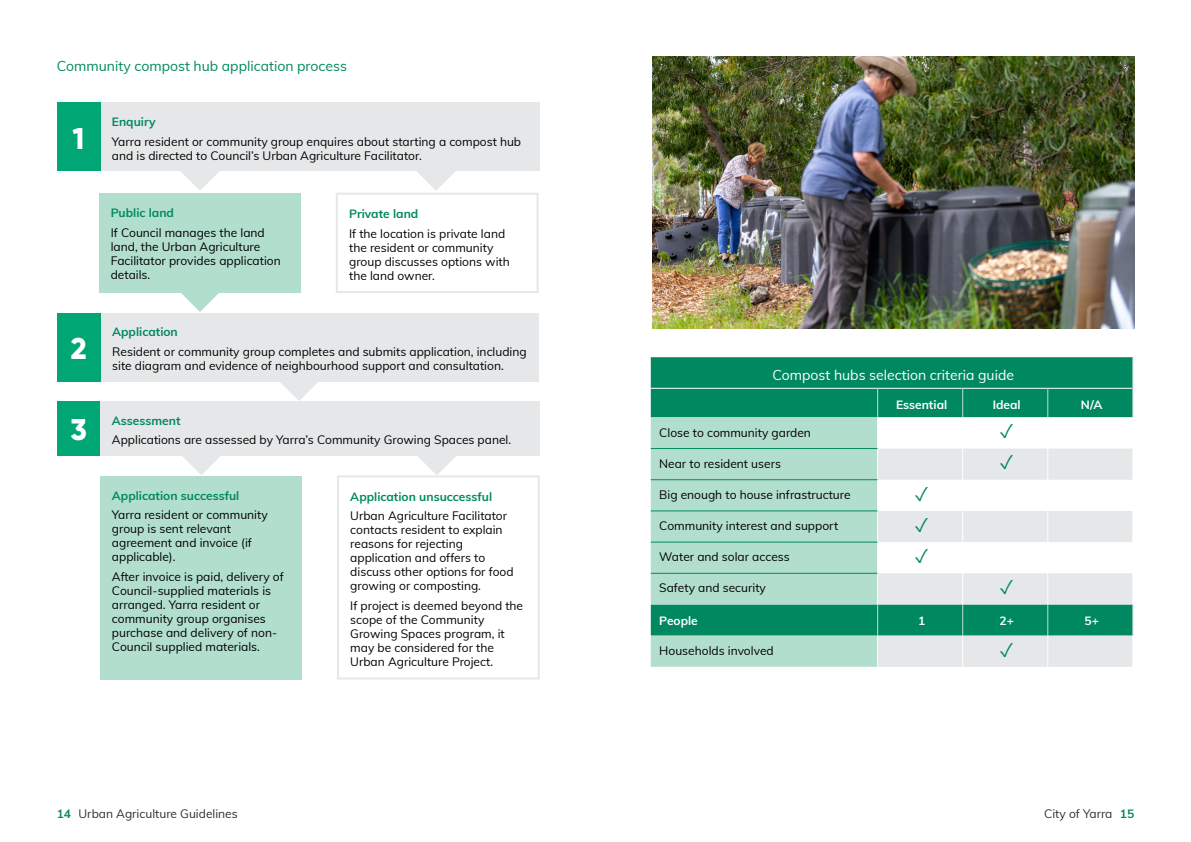
<style>
.page{position:relative;width:1191px;height:842px;background:#fff}
.page>*{position:absolute;margin:0;border:0;box-sizing:border-box;transform-origin:0 0}
.Heading_L1_30pt{font:800 30px "Gilroy";color:#fff}
.Heading_L2{font:14px "Muli";color:#008960}
.Heading_L2-2{font:14px "Muli";color:#fff}
.Body_copy{font:12px/14px "Muli";color:#000}
.Heading_L3{font:700 12px "Muli";color:#008960}
.t1{font:12px "Muli";color:#332d2b}
.Table_heading{font:700 12px "Muli";color:#fff}
.s1{font-weight:700;color:#008960}
</style>
<div class="page">
<div style="left:651px;top:357px;width:481px;height:60px;background:#008960"></div>
<svg style="left:651px;top:417px;width:226px;height:250px;background:#9ad2bf"></svg>
<svg style="left:878px;top:573px;width:254px;height:94px;background:#9ac8bb"></svg>
<hr style="left:962px;top:573px;width:1px;height:31px;background:#fff">
<hr style="left:1047px;top:573px;width:1px;height:31px;background:#fff">
<hr style="left:962px;top:636px;width:1px;height:31px;background:#fff">
<hr style="left:1047px;top:636px;width:1px;height:31px;background:#fff">
<hr style="left:651px;top:448px;width:226px;height:1px;background:#008960">
<hr style="left:651px;top:479px;width:226px;height:1px;background:#008960">
<hr style="left:651px;top:511px;width:226px;height:1px;background:#008960">
<hr style="left:651px;top:542px;width:226px;height:1px;background:#008960">
<hr style="left:651px;top:573px;width:226px;height:1px;background:#008960">
<hr style="left:651px;top:388px;width:226px;height:1px;background:#fff">
<hr style="left:877px;top:604px;width:1px;height:32px;background:#c1ddd3">
<hr style="left:962px;top:604px;width:1px;height:32px;background:#c1ddd3">
<hr style="left:1047px;top:604px;width:1px;height:32px;background:#c1ddd3">
<hr style="left:1132px;top:357px;width:1px;height:31px;background:#c1ddd3">
<hr style="left:1132px;top:604px;width:1px;height:32px;background:#c1ddd3">
<div style="left:101px;top:103px;width:439px;height:68px;background:#e6e7e8"></div>
<div style="left:57px;top:103px;width:44px;height:68px;background:#00a774"></div>
<div style="left:57px;top:313px;width:44px;height:68px;background:#00a774"></div>
<div style="left:57px;top:401px;width:44px;height:54px;background:#00a774"></div>
<div style="left:101px;top:313px;width:438px;height:68px;background:#e6e7e8"></div>
<div style="left:101px;top:401px;width:439px;height:54px;background:#e6e7e8"></div>
<div style="left:101px;top:476px;width:201px;height:203px;background:#b2dece"></div>
<div style="left:337px;top:475px;width:203px;height:204px;border:2px solid #e6e7e8"></div>
<img style="left:652px;top:57px;width:482px;height:272px">
<svg style="left:417px;top:171px;width:39px;height:20px"></svg>
<svg style="left:181px;top:171px;width:39px;height:20px"></svg>
<svg style="left:279px;top:381px;width:40px;height:20px"></svg>
<svg style="left:181px;top:455px;width:40px;height:20px"></svg>
<svg style="left:417px;top:455px;width:40px;height:20px"></svg>
<svg style="left:181px;top:293px;width:38px;height:19px"></svg>
<div style="left:99px;top:194px;width:202px;height:99px;background:#b2dece"></div>
<div style="left:336px;top:193px;width:202px;height:100px;border:2px solid #e6e7e8"></div>
<svg style="left:877px;top:388px;width:256px;height:185px"></svg>
<svg style="left:1000px;top:580px;width:13px;height:14px"></svg>
<svg style="left:1000px;top:642px;width:13px;height:15px"></svg>
<p class="Heading_L2" style="left:57px;top:56px;width:292px">Community compost hub application process</p>
<p class="Heading_L1_30pt" style="left:73px;top:119px;width:14px">1</p>
<p class="Heading_L1_30pt" style="left:71px;top:330px;width:17px">2</p>
<p class="Heading_L1_30pt" style="left:70px;top:411px;width:18px">3</p>
<p class="Heading_L3" style="left:112px;top:113px;width:45px">Enquiry</p>
<p class="Body_copy" style="left:112px;top:134px;width:411px">Yarra resident or community group enquires about starting a compost hub and is directed to Council’s Urban Agriculture Facilitator.</p>
<p class="Heading_L3" style="left:111px;top:204px;width:65px">Public land</p>
<p class="Body_copy" style="left:111px;top:225px;width:171px">If Council manages the land land, the Urban Agriculture<br>Facilitator provides application details.</p>
<p class="Heading_L3" style="left:349px;top:205px;width:71px">Private land</p>
<p class="Body_copy" style="left:349px;top:226px;width:162px">If the location is private land the resident or community group discusses options with the land owner.</p>
<p class="Heading_L3" style="left:112px;top:323px;width:67px">Application</p>
<p class="Body_copy" style="left:112px;top:344px;width:416px">Resident or community group completes and submits application, including site diagram and evidence of neighbourhood support and consultation.</p>
<p class="Heading_L3" style="left:112px;top:411px;width:70px">Assessment</p>
<p class="Body_copy" style="left:112px;top:432px;width:401px">Applications are assessed by Yarra’s Community Growing Spaces panel.</p>
<p class="Heading_L3" style="left:112px;top:487px;width:129px">Application successful</p>
<p class="Body_copy" style="left:112px;top:508px;width:157px">Yarra resident or community group is sent relevant agreement and invoice (if applicable).</p>
<p class="Body_copy" style="left:112px;top:569px;width:173px">After invoice is paid, delivery of<br>Council-supplied materials is arranged. Yarra resident or community group organises purchase and delivery of non-<br>Council supplied materials.</p>
<p class="Heading_L3" style="left:350px;top:488px;width:143px">Application unsuccessful</p>
<p class="Body_copy" style="left:350px;top:509px;width:165px">Urban Agriculture Facilitator contacts resident to explain reasons for rejecting application and offers to discuss other options for food growing or composting.</p>
<p class="Body_copy" style="left:350px;top:598px;width:174px">If project is deemed beyond the scope of the Community<br>Growing Spaces program, it may be considered for the<br>Urban Agriculture Project.</p>
<p class="Heading_L2-2" style="left:772px;top:365px;width:243px">Compost hubs selection criteria guide</p>
<p class="Table_heading" style="left:896px;top:396px;width:53px">Essential</p>
<p class="Table_heading" style="left:992px;top:396px;width:29px">Ideal</p>
<p class="Table_heading" style="left:1081px;top:396px;width:23px">N/A</p>
<p class="Body_copy" style="left:659px;top:425px;width:153px">Close to community garden</p>
<p class="Body_copy" style="left:659px;top:456px;width:123px">Near to resident users</p>
<p class="Body_copy" style="left:659px;top:487px;width:193px">Big enough to house infrastructure</p>
<p class="Body_copy" style="left:659px;top:518px;width:180px">Community interest and support</p>
<p class="Body_copy" style="left:659px;top:549px;width:132px">Water and solar access</p>
<p class="Body_copy" style="left:659px;top:580px;width:108px">Safety and security</p>
<p class="Table_heading" style="left:659px;top:612px;width:40px">People</p>
<p class="Table_heading" style="left:918px;top:612px;width:9px">1</p>
<p class="Table_heading" style="left:999px;top:612px;width:16px">2+</p>
<p class="Table_heading" style="left:1084px;top:612px;width:16px">5+</p>
<p class="Body_copy" style="left:659px;top:643px;width:116px">Households involved</p>
<p class="t1" style="left:57px;top:805px;width:182px"><span class="s1">14</span> Urban Agriculture Guidelines</p>
<p class="t1" style="left:1044px;top:805px;width:92px">City of Yarra <span class="s1">15</span></p>
</div>
